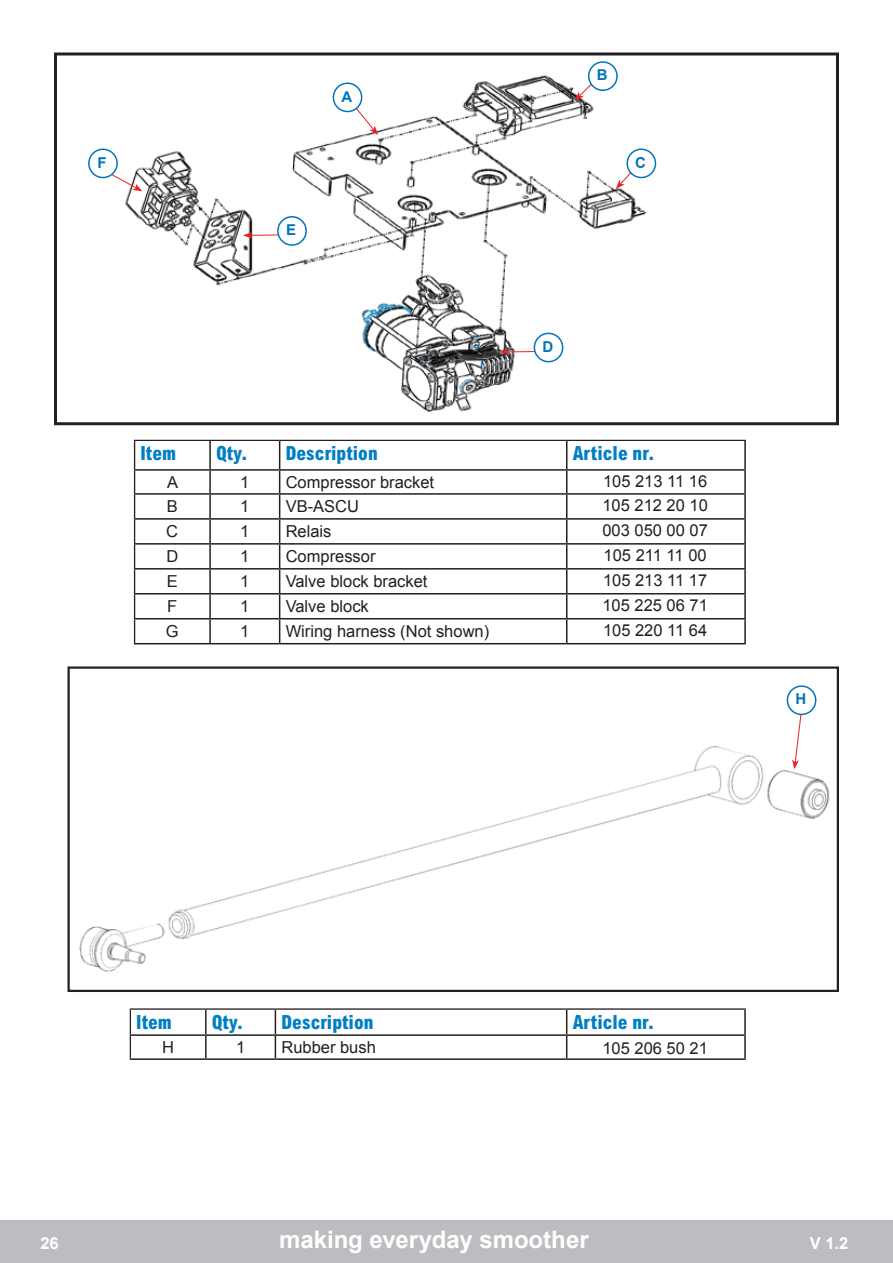
<style>
.page{position:relative;width:893px;height:1263px;background:#fff}
.page>*{position:absolute;margin:0;border:0;box-sizing:border-box;transform-origin:0 0}
.t1{font:700 24px "Arial";color:#fff}
.t2{font:800 condensed 19.5px "Arial MT Std";color:#007ec5}
.t3{font:16.5px/24.8px "Arial";color:#231f20;text-align:justify}
.t4{font:700 16.5px "Arial";color:#fff}
.t5{font:700 15px "Arial";color:#0374bc}
</style>
<div class="page">
<div style="left:0;top:1220px;width:893px;height:43px;background:#bcbdc0"></div>
<img style="left:88px;top:61px;width:569px;height:351px">
<div style="left:54px;top:52px;width:785px;height:373px;border:3px solid #231f20"></div>
<img style="left:79px;top:685px;width:751px;height:288px">
<div style="left:68px;top:666px;width:771px;height:326px;border:2px solid #231f20"></div>
<svg style="left:616px;top:154px;width:33px;height:35px"></svg>
<svg style="left:575px;top:77px;width:23px;height:24px"></svg>
<svg style="left:345px;top:95px;width:33px;height:40px"></svg>
<div style="left:333px;top:83px;width:29px;height:29px;background:#fff;border-radius:50%"></div>
<div style="left:333px;top:82px;width:29px;height:30px;border:2px solid #0374bc;border-radius:50%"></div>
<div style="left:627px;top:149px;width:28px;height:29px;background:#fff;border-radius:50%"></div>
<div style="left:626px;top:148px;width:30px;height:30px;border:2px solid #0374bc;border-radius:50%"></div>
<div style="left:589px;top:62px;width:28px;height:28px;background:#fff;border-radius:50%"></div>
<div style="left:588px;top:61px;width:30px;height:30px;border:2px solid #0374bc;border-radius:50%"></div>
<svg style="left:98px;top:166px;width:44px;height:25px"></svg>
<div style="left:89px;top:149px;width:28px;height:29px;background:#fff;border-radius:50%"></div>
<div style="left:88px;top:148px;width:30px;height:30px;border:2px solid #0374bc;border-radius:50%"></div>
<svg style="left:500px;top:348px;width:36px;height:7px"></svg>
<div style="left:534px;top:333px;width:29px;height:29px;background:#fff;border-radius:50%"></div>
<div style="left:534px;top:333px;width:29px;height:29px;border:2px solid #0374bc;border-radius:50%"></div>
<svg style="left:243px;top:232px;width:36px;height:7px"></svg>
<div style="left:278px;top:217px;width:28px;height:28px;background:#fff;border-radius:50%"></div>
<div style="left:277px;top:216px;width:30px;height:30px;border:2px solid #0374bc;border-radius:50%"></div>
<svg style="left:792px;top:711px;width:12px;height:58px"></svg>
<div style="left:787px;top:686px;width:29px;height:28px;background:#fff;border-radius:50%"></div>
<div style="left:787px;top:685px;width:29px;height:30px;border:2px solid #0374bc;border-radius:50%"></div>
<hr style="left:209px;top:441px;width:2px;height:28px;background:#231f20">
<hr style="left:744px;top:441px;width:2px;height:28px;background:#231f20">
<hr style="left:134px;top:469px;width:76px;height:2px;background:#231f20">
<hr style="left:210px;top:469px;width:70px;height:2px;background:#231f20">
<hr style="left:209px;top:471px;width:2px;height:22px;background:#231f20">
<hr style="left:280px;top:469px;width:287px;height:2px;background:#231f20">
<hr style="left:567px;top:469px;width:179px;height:2px;background:#231f20">
<hr style="left:744px;top:471px;width:2px;height:22px;background:#231f20">
<hr style="left:134px;top:493px;width:76px;height:2px;background:#231f20">
<hr style="left:210px;top:493px;width:70px;height:2px;background:#231f20">
<hr style="left:209px;top:495px;width:2px;height:23px;background:#231f20">
<hr style="left:280px;top:493px;width:287px;height:2px;background:#231f20">
<hr style="left:567px;top:493px;width:179px;height:2px;background:#231f20">
<hr style="left:744px;top:495px;width:2px;height:23px;background:#231f20">
<hr style="left:134px;top:518px;width:76px;height:2px;background:#231f20">
<hr style="left:210px;top:518px;width:70px;height:2px;background:#231f20">
<hr style="left:209px;top:520px;width:2px;height:23px;background:#231f20">
<hr style="left:280px;top:518px;width:287px;height:2px;background:#231f20">
<hr style="left:567px;top:518px;width:179px;height:2px;background:#231f20">
<hr style="left:744px;top:520px;width:2px;height:23px;background:#231f20">
<hr style="left:134px;top:543px;width:76px;height:2px;background:#231f20">
<hr style="left:210px;top:543px;width:70px;height:2px;background:#231f20">
<hr style="left:209px;top:545px;width:2px;height:23px;background:#231f20">
<hr style="left:280px;top:543px;width:287px;height:2px;background:#231f20">
<hr style="left:567px;top:543px;width:179px;height:2px;background:#231f20">
<hr style="left:744px;top:545px;width:2px;height:23px;background:#231f20">
<hr style="left:134px;top:568px;width:76px;height:1px;background:#231f20">
<hr style="left:210px;top:568px;width:70px;height:1px;background:#231f20">
<hr style="left:209px;top:569px;width:2px;height:24px;background:#231f20">
<hr style="left:280px;top:568px;width:287px;height:1px;background:#231f20">
<hr style="left:567px;top:568px;width:179px;height:1px;background:#231f20">
<hr style="left:744px;top:569px;width:2px;height:24px;background:#231f20">
<hr style="left:134px;top:593px;width:76px;height:1px;background:#231f20">
<hr style="left:210px;top:593px;width:70px;height:1px;background:#231f20">
<hr style="left:209px;top:594px;width:2px;height:24px;background:#231f20">
<hr style="left:280px;top:593px;width:287px;height:1px;background:#231f20">
<hr style="left:567px;top:593px;width:179px;height:1px;background:#231f20">
<hr style="left:744px;top:594px;width:2px;height:24px;background:#231f20">
<hr style="left:134px;top:618px;width:76px;height:1px;background:#231f20">
<hr style="left:210px;top:618px;width:70px;height:1px;background:#231f20">
<hr style="left:209px;top:619px;width:2px;height:24px;background:#231f20">
<hr style="left:280px;top:618px;width:287px;height:1px;background:#231f20">
<svg style="left:279px;top:441px;width:1px;height:202px"></svg>
<hr style="left:567px;top:618px;width:179px;height:1px;background:#231f20">
<svg style="left:566px;top:441px;width:1px;height:202px"></svg>
<hr style="left:744px;top:619px;width:2px;height:24px;background:#231f20">
<hr style="left:134px;top:643px;width:76px;height:1px;background:#231f20">
<hr style="left:210px;top:643px;width:70px;height:1px;background:#231f20">
<hr style="left:280px;top:643px;width:287px;height:1px;background:#231f20">
<hr style="left:567px;top:643px;width:179px;height:1px;background:#231f20">
<div style="left:132px;top:438px;width:617px;height:218px;border:2px solid #fff"></div>
<hr style="left:205px;top:1010px;width:2px;height:24px;background:#231f20">
<hr style="left:744px;top:1010px;width:2px;height:24px;background:#231f20">
<hr style="left:129px;top:1034px;width:77px;height:2px;background:#231f20">
<hr style="left:206px;top:1034px;width:69px;height:2px;background:#231f20">
<hr style="left:205px;top:1036px;width:2px;height:22px;background:#231f20">
<hr style="left:275px;top:1034px;width:292px;height:2px;background:#231f20">
<svg style="left:275px;top:1010px;width:1px;height:48px"></svg>
<hr style="left:567px;top:1034px;width:179px;height:2px;background:#231f20">
<svg style="left:566px;top:1010px;width:1px;height:48px"></svg>
<hr style="left:744px;top:1036px;width:2px;height:22px;background:#231f20">
<hr style="left:129px;top:1058px;width:77px;height:2px;background:#231f20">
<hr style="left:206px;top:1058px;width:69px;height:2px;background:#231f20">
<hr style="left:275px;top:1058px;width:292px;height:2px;background:#231f20">
<hr style="left:567px;top:1058px;width:179px;height:2px;background:#231f20">
<div style="left:128px;top:1007px;width:623px;height:114px;border:2px solid #fff"></div>
<p class="t5" style="left:98px;top:152px;width:11px">F</p>
<p class="t5" style="left:342px;top:86px;width:12px">A</p>
<p class="t5" style="left:286px;top:220px;width:12px">E</p>
<p class="t5" style="left:597px;top:65px;width:12px">B</p>
<p class="t5" style="left:635px;top:152px;width:12px">C</p>
<p class="t5" style="left:542px;top:336px;width:12px">D</p>
<p class="t2" style="left:140px;top:442px;width:37px">Item</p>
<p class="t2" style="left:216px;top:442px;width:33px">Qty.</p>
<p class="t2" style="left:286px;top:442px;width:94px">Description</p>
<p class="t2" style="left:573px;top:442px;width:83px">Article nr.</p>
<p class="t3" style="left:167px;top:470px;width:13px">A</p>
<p class="t3" style="left:240px;top:470px;width:11px">1</p>
<p class="t3" style="left:286px;top:470px;width:150px">Compressor bracket</p>
<p class="t3" style="left:167px;top:494px;width:13px">B</p>
<p class="t3" style="left:240px;top:494px;width:11px">1</p>
<p class="t3" style="left:286px;top:494px;width:75px">VB-ASCU</p>
<p class="t3" style="left:166px;top:519px;width:13px">C</p>
<p class="t3" style="left:240px;top:519px;width:11px">1</p>
<p class="t3" style="left:286px;top:519px;width:47px">Relais</p>
<p class="t3" style="left:166px;top:544px;width:13px">D</p>
<p class="t3" style="left:240px;top:544px;width:11px">1</p>
<p class="t3" style="left:286px;top:544px;width:91px">Compressor</p>
<p class="t3" style="left:167px;top:569px;width:13px">E</p>
<p class="t3" style="left:240px;top:569px;width:11px">1</p>
<p class="t3" style="left:286px;top:569px;width:143px">Valve block bracket</p>
<p class="t3" style="left:167px;top:594px;width:12px">F</p>
<p class="t3" style="left:240px;top:594px;width:11px">1</p>
<p class="t3" style="left:286px;top:594px;width:85px">Valve block</p>
<p class="t3" style="left:166px;top:619px;width:14px">G</p>
<p class="t3" style="left:240px;top:619px;width:11px">1</p>
<p class="t3" style="left:286px;top:619px;width:205px">Wiring harness (Not shown)</p>
<p class="t3" style="left:602px;top:469px;width:107px">105 213 11 16<br>105 212 20 10<br>003 050 00 07<br>105 211 11 00<br>105 213 11 17<br>105 225 06 71<br>105 220 11 64</p>
<p class="t5" style="left:795px;top:689px;width:12px">H</p>
<p class="t2" style="left:136px;top:1010px;width:37px">Item</p>
<p class="t2" style="left:212px;top:1010px;width:33px">Qty.</p>
<p class="t2" style="left:281px;top:1010px;width:94px">Description</p>
<p class="t2" style="left:573px;top:1010px;width:83px">Article nr.</p>
<p class="t3" style="left:162px;top:1035px;width:13px">H</p>
<p class="t3" style="left:236px;top:1035px;width:11px">1</p>
<p class="t3" style="left:281px;top:1035px;width:96px">Rubber bush</p>
<p class="t3" style="left:602px;top:1036px;width:107px">105 206 50 21</p>
<p class="t4" style="left:40px;top:1232px;width:20px">26</p>
<h1 class="t1" style="left:279px;top:1223px;width:311px">making everyday smoother</h1>
<p class="t4" style="left:810px;top:1232px;width:40px">V 1.2</p>
</div>
